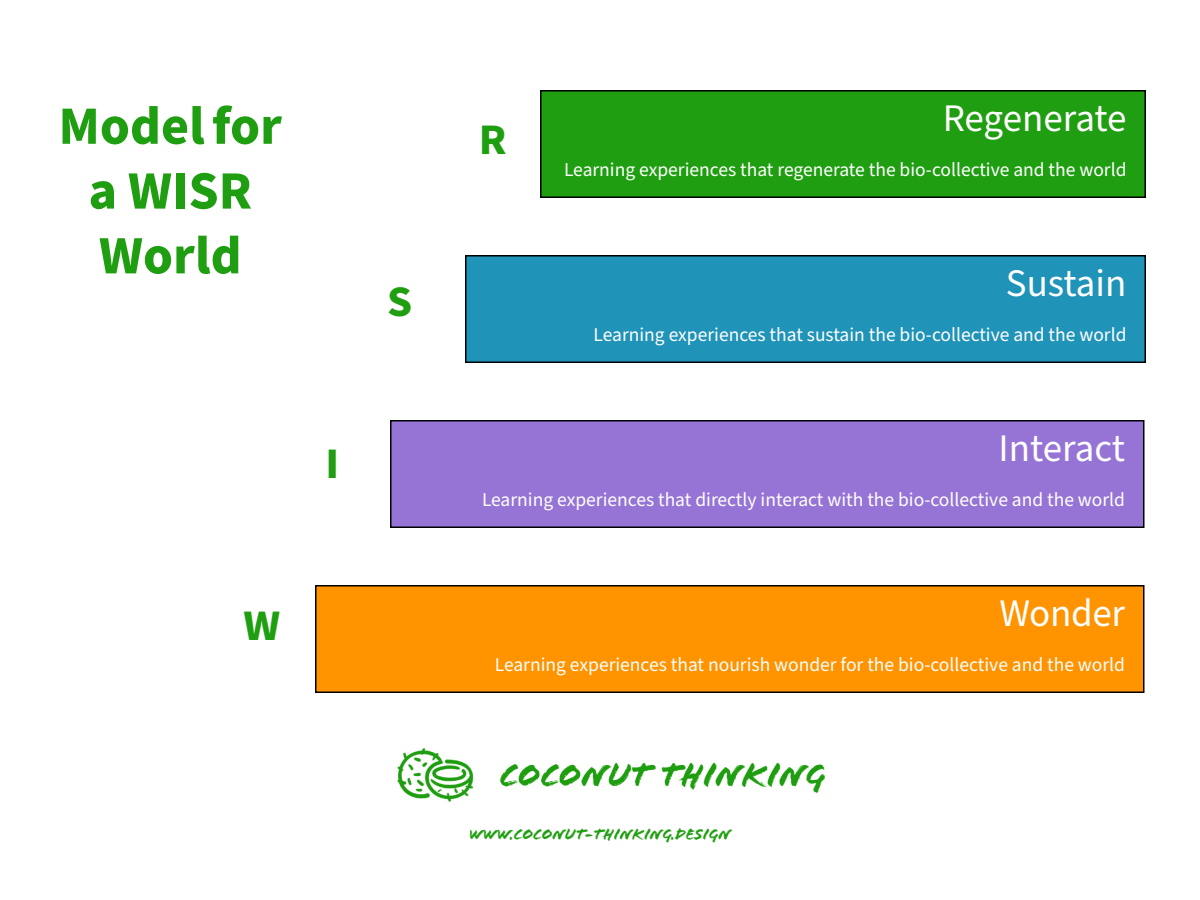
<style>
.page{position:relative;width:1200px;height:900px;background:#fff}
.page>*{position:absolute;margin:0;border:0;box-sizing:border-box;transform-origin:0 0}
.t1{font:700 54px/64.8px "Source Sans Pro";color:#209e11;text-align:center}
.t2{font:700 43.65px "Source Sans Pro";color:#209e11}
.t3{font:39px "Source Sans Pro";letter-spacing:-.01em;color:#fff}
.t4{font:19.5px "Source Sans Pro";color:#fff}
.t5{font:16.5px "Flood Std";color:#209e11}
</style>
<div class="page">
<div style="left:541px;top:91px;width:604px;height:106px;background:#209e11"></div>
<div style="left:540px;top:90px;width:606px;height:108px;border:2px solid #000"></div>
<div style="left:466px;top:256px;width:679px;height:106px;background:#2093b9"></div>
<div style="left:465px;top:255px;width:681px;height:108px;border:2px solid #000"></div>
<div style="left:316px;top:586px;width:828px;height:106px;background:#ff9300"></div>
<div style="left:315px;top:585px;width:829px;height:108px;border:2px solid #000"></div>
<div style="left:391px;top:421px;width:753px;height:106px;background:#9674d6"></div>
<div style="left:390px;top:420px;width:754px;height:108px;border:2px solid #000"></div>
<img style="left:397px;top:748px;width:428px;height:54px">
<p class="t1" style="left:58px;top:95px;width:225px">Model for a WISR</p>
<p class="t1" style="left:99px;top:224px;width:144px">World</p>
<p class="t2" style="left:387px;top:272px;width:27px">S</p>
<p class="t2" style="left:325px;top:434px;width:15px">I</p>
<p class="t2" style="left:243px;top:596px;width:38px">W</p>
<p class="t2" style="left:479px;top:110px;width:29px">R</p>
<p class="t3" style="left:943px;top:92px;width:185px">Regenerate</p>
<p class="t4" style="left:564px;top:157px;width:564px">Learning experiences that regenerate the bio-collective and the world</p>
<p class="t3" style="left:1006px;top:257px;width:122px">Sustain</p>
<p class="t4" style="left:594px;top:322px;width:534px">Learning experiences that sustain the bio-collective and the world</p>
<p class="t3" style="left:998px;top:422px;width:128px">Interact</p>
<p class="t4" style="left:482px;top:487px;width:644px">Learning experiences that directly interact with the bio-collective and the world</p>
<p class="t3" style="left:1000px;top:587px;width:127px">Wonder</p>
<p class="t4" style="left:495px;top:652px;width:632px">Learning experiences that nourish wonder for the bio-collective and the world</p>
<p class="t5" style="left:469px;top:825px;width:263px">www.coconut-thinking.design</p>
</div>
